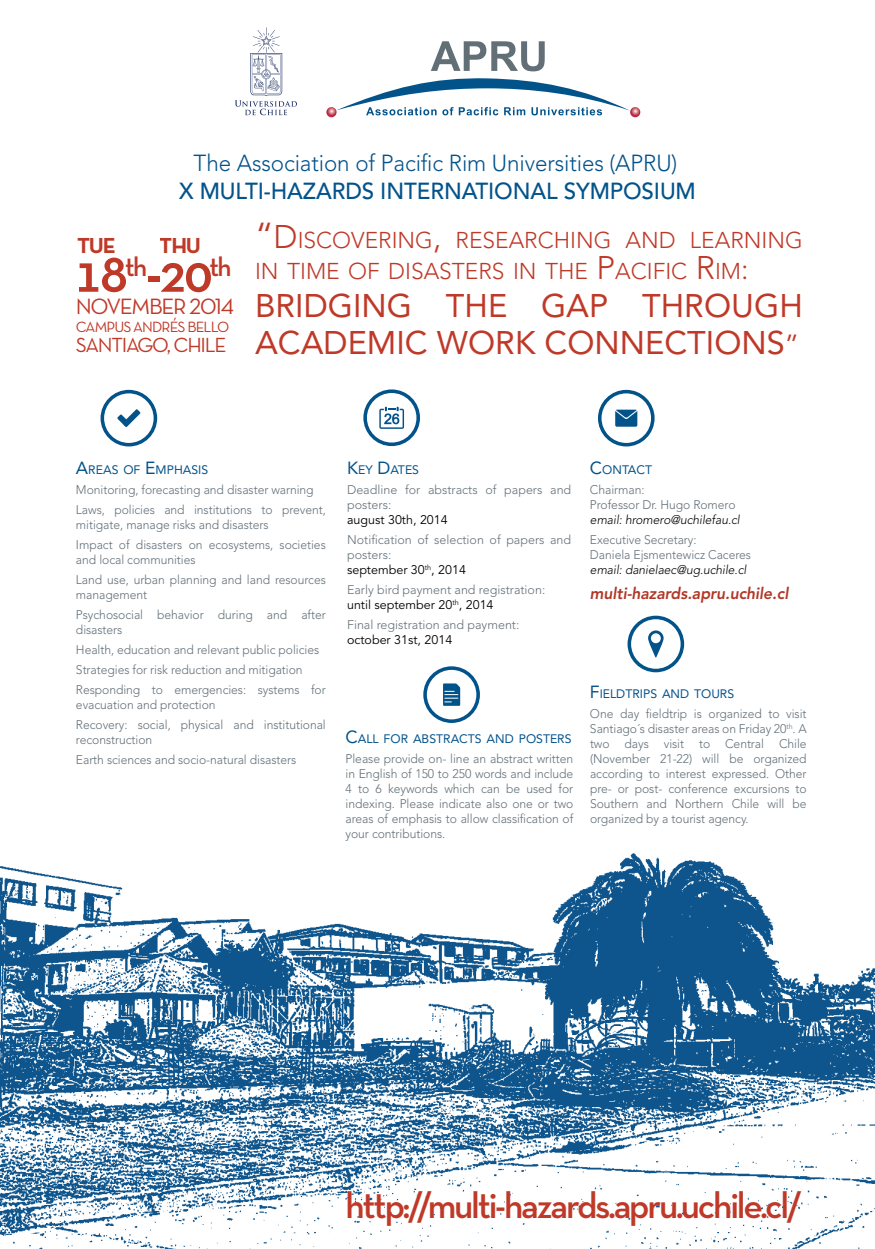
<style>
.page{position:relative;width:875px;height:1249px;background:#fff}
.page>*{position:absolute;margin:0;border:0;box-sizing:border-box;transform-origin:0 0}
.t1{font:600 55.25px "Neutra Text TF";color:#bf3928}
.t2{font:600 37.12px "Neutra Text TF";letter-spacing:-.06em;color:#bf3928}
.t3{font:32.5px/37.5px "Avenir LT Std";color:#bf3928}
.t4{font:300 23.12px "Avenir LT Std";letter-spacing:-.005em;color:#03538b}
.t5{font:500 23.12px "Avenir LT Std";letter-spacing:-.005em;color:#03538b}
.t6{font:300 22.75px/31.2px "Avenir LT Std";color:#bf3928}
.t7{font:22.62px "Neutra Text Book Alt";letter-spacing:-.06em;color:#bf3928}
.t8{font:700 22.12px "Neutra Text TF";letter-spacing:-.06em;color:#bf3928}
.t9{font:20.88px "Neutra Text Book Alt";letter-spacing:-.06em;color:#bf3928}
.t10{font:italic 800 16.25px "Avenir LT Std";letter-spacing:-.005em;color:#b13727}
.t11{font:15.12px "Neutra Text Book Alt";letter-spacing:-.06em;color:#bf3928}
.t12{font:300 12.5px/15px "Avenir LT Std";letter-spacing:-.005em;color:#637079}
.t13{font:italic 300 12.5px "Avenir LT Std";letter-spacing:-.005em;color:#000001}
.t14{font:12.5px "Avenir LT Std";color:#000001}
.t15{font:12.25px "Avenir LT Std";color:#03538b}
.s1{font-weight:400;font-size:35.88px}
.s2{font-size:32.5px}
.s3{font-size:28.75px}
.s4{font-size:27.5px}
.s5{font-size:17.5px}
.s6{font-weight:400;color:#000001}
</style>
<div class="page">
<img style="left:0;top:853px;width:875px;height:396px">
<svg style="left:628px;top:616px;width:56px;height:56px"></svg>
<svg style="left:598px;top:390px;width:57px;height:56px"></svg>
<svg style="left:101px;top:390px;width:56px;height:56px"></svg>
<svg style="left:423px;top:666px;width:57px;height:57px"></svg>
<svg style="left:363px;top:389px;width:57px;height:57px"></svg>
<svg style="left:326px;top:78px;width:314px;height:39px"></svg>
<svg style="left:431px;top:41px;width:114px;height:30px"></svg>
<svg style="left:235px;top:27px;width:62px;height:88px"></svg>
<h3 class="t4" style="left:194px;top:150px;width:485px">The Association of Pacific Rim Universities (APRU)</h3>
<h3 class="t5" style="left:179px;top:177px;width:518px">X MULTI-HAZARDS INTERNATIONAL SYMPOSIUM</h3>
<h3 class="t8" style="left:77px;top:232px;width:40px">TUE</h3>
<h3 class="t8" style="left:160px;top:232px;width:43px">THU</h3>
<h1 class="t1" style="left:74px;top:239px;width:159px">18<sup>th</sup>-20<sup>th</sup></h1>
<h3 class="t7" style="left:76px;top:292px;width:160px">NOVEMBER 2014</h3>
<p class="t11" style="left:76px;top:317px;width:155px">CAMPUS ANDRÉS BELLO</p>
<h3 class="t9" style="left:76px;top:332px;width:152px">SANTIAGO, CHILE</h3>
<h3 class="t6" style="left:255px;top:225px;width:549px"><span class="s1">“</span><span class="s2">D</span>ISCOVERING<span class="s2">,</span> RESEARCHING AND LEARNING<br>IN TIME OF DISASTERS IN THE <span class="s2">P</span>ACIFIC <span class="s2">R</span>IM<span class="s3">:</span></h3>
<h3 class="t3" style="left:255px;top:287px;width:549px">BRIDGING THE GAP THROUGH<br>ACADEMIC WORK CONNECTIONS<span class="s4">”</span></h3>
<p class="t15" style="left:76px;top:463px;width:134px"><span class="s5">A</span>REAS OF <span class="s5">E</span>MPHASIS</p>
<p class="t12" style="left:76px;top:480px;width:251px;line-height:20px">Monitoring, forecasting and disaster warning<br>Laws, policies and institutions to prevent,</p>
<p class="t12" style="left:76px;top:515px;width:251px;line-height:20px">mitigate, manage risks and disasters<br>Impact of disasters on ecosystems, societies</p>
<p class="t12" style="left:76px;top:550px;width:251px;line-height:20px">and local communities<br>Land use, urban planning and land resources</p>
<p class="t12" style="left:76px;top:585px;width:251px;line-height:20px">management<br>Psychosocial behavior during and after</p>
<p class="t12" style="left:76px;top:620px;width:251px;line-height:20px">disasters<br>Health, education and relevant public policies Strategies for risk reduction and mitigation Responding to emergencies: systems for</p>
<p class="t12" style="left:76px;top:695px;width:251px;line-height:20px">evacuation and protection<br>Recovery: social, physical and institutional</p>
<p class="t12" style="left:76px;top:730px;width:222px;line-height:20px">reconstruction<br>Earth sciences and socio-natural disasters</p>
<p class="t15" style="left:346px;top:731px;width:228px"><span class="s5">C</span>ALL FOR ABSTRACTS AND POSTERS</p>
<p class="t15" style="left:347px;top:463px;width:74px"><span class="s5">K</span>EY <span class="s5">D</span>ATES</p>
<p class="t12" style="left:347px;top:482px;width:226px">Deadline for abstracts of papers and posters:</p>
<p class="t14" style="left:347px;top:513px;width:102px">august 30th, 2014</p>
<p class="t12" style="left:347px;top:532px;width:226px">Notification of selection of papers and posters:<br><span class="s6">september 30</span><sup>th</sup><span class="s6">, 2014</span></p>
<p class="t12" style="left:347px;top:582px;width:200px">Early bird payment and registration: <span class="s6">until september 20</span><sup>th</sup><span class="s6">, 2014</span></p>
<p class="t12" style="left:347px;top:617px;width:174px">Final registration and payment:</p>
<p class="t14" style="left:347px;top:633px;width:107px">october 31st, 2014</p>
<p class="t12" style="left:346px;top:751px;width:229px;text-align:justify">Please provide on- line an abstract written in English of 150 to 250 words and include 4 to 6 keywords which can be used for indexing. Please indicate also one or two areas of emphasis to allow classification of your contributions.</p>
<p class="t15" style="left:590px;top:463px;width:64px"><span class="s5">C</span>ONTACT</p>
<p class="t12" style="left:590px;top:482px;width:147px">Chairman:<br>Professor Dr. Hugo Romero</p>
<p class="t13" style="left:590px;top:512px;width:151px">email: hromero@uchilefau.cl</p>
<p class="t12" style="left:590px;top:532px;width:162px">Executive Secretary:<br>Daniela Ejsmentewicz Caceres</p>
<p class="t13" style="left:590px;top:562px;width:158px">email: danielaec@ug.uchile.cl</p>
<h3 class="t10" style="left:590px;top:583px;width:200px">multi-hazards.apru.uchile.cl</h3>
<p class="t15" style="left:590px;top:687px;width:146px"><span class="s5">F</span>IELDTRIPS AND TOURS</p>
<p class="t12" style="left:590px;top:706px;width:218px;text-align:justify">One day fieldtrip is organized to visit Santiago´s disaster areas on Friday 20<sup>th</sup>. A two days visit to Central Chile (November 21-22) will be organized according to interest expressed. Other pre- or post- conference excursions to Southern and Northern Chile will be organized by a tourist agency.</p>
<h2 class="t2" style="left:346px;top:1182px;width:458px">http://multi-hazards.apru.uchile.cl/</h2>
</div>
